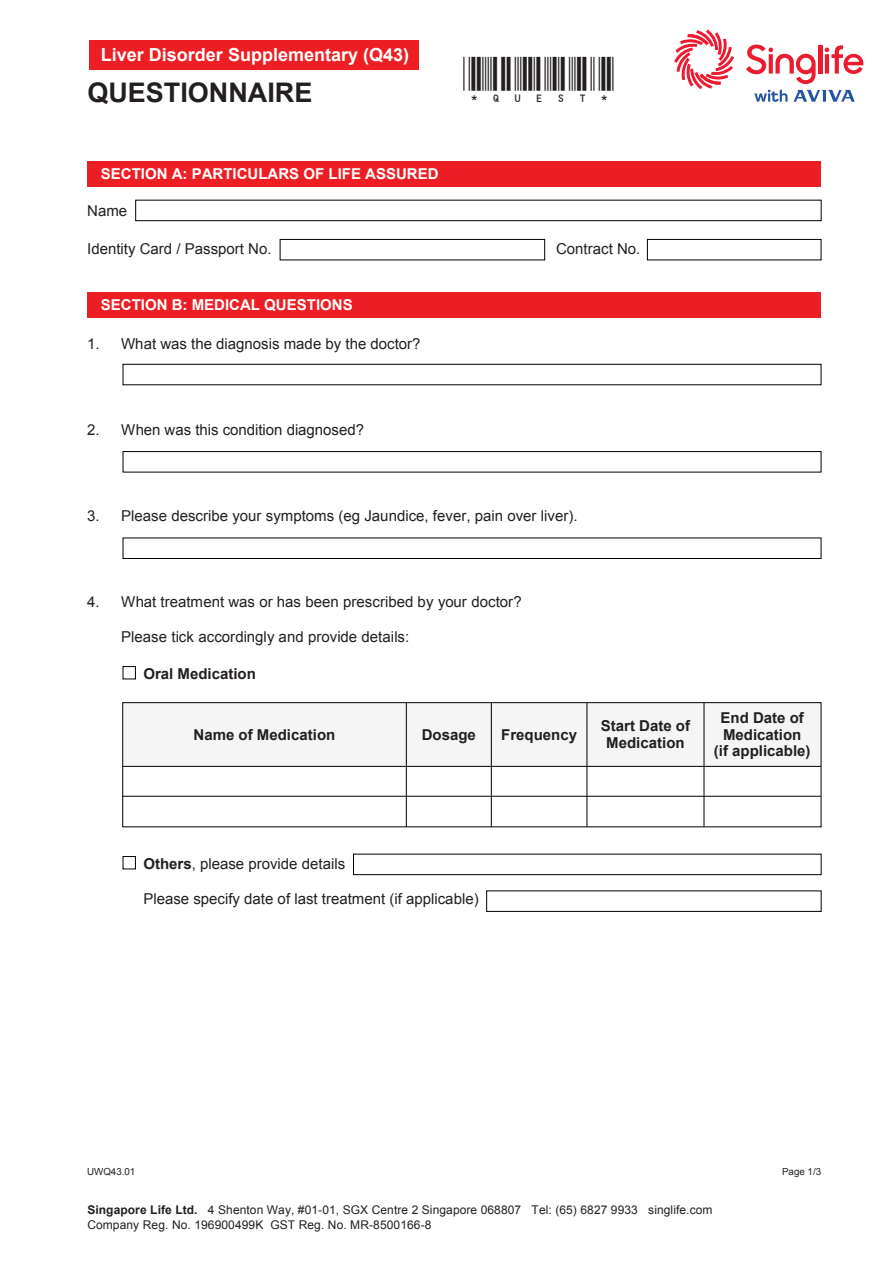
<style>
.page{position:relative;width:893px;height:1263px;background:#fff}
.page>*{position:absolute;margin:0;border:0;box-sizing:border-box;transform-origin:0 0}
.t1{font:45.15px "C39 Hr P36 Dl Tt";color:#231f20}
.t2{font:700 27px "Arial";color:#231f20}
.t3{font:700 18px "Arial";color:#fff}
.t4{font:15px "Arial";color:#231f20}
.t5{font:700 15px/16.6px "Arial";color:#231f20;text-align:center}
.t6{font:700 15px "Arial";color:#fff}
.t7{font:12px/15px "Arial";letter-spacing:.005em;color:#231f20}
.t8{font:9.75px "Arial";color:#231f20}
.s1{font-weight:700}
</style>
<div class="page">
<div style="left:87px;top:292px;width:734px;height:25px;background:#ed1f24"></div>
<div style="left:87px;top:161px;width:734px;height:26px;background:#ed1f24"></div>
<div style="left:89px;top:40px;width:329px;height:29px;background:#ed1f24"></div>
<div style="left:123px;top:856px;width:13px;height:13px;border:1px solid #000"></div>
<div style="left:123px;top:666px;width:13px;height:13px;border:1px solid #000"></div>
<div style="left:123px;top:703px;width:697px;height:63px;background:#f5f5f5"></div>
<div style="left:122px;top:702px;width:699px;height:125px;border:1px solid #000"></div>
<hr style="left:122px;top:796px;width:698px;height:1px;background:#000">
<hr style="left:123px;top:766px;width:697px;height:1px;background:#000">
<hr style="left:406px;top:703px;width:1px;height:124px;background:#000">
<hr style="left:491px;top:703px;width:1px;height:124px;background:#000">
<hr style="left:586px;top:703px;width:1px;height:124px;background:#000">
<hr style="left:703px;top:703px;width:1px;height:124px;background:#000">
<div style="left:135px;top:200px;width:686px;height:21px;border:1px solid #000"></div>
<div style="left:280px;top:239px;width:265px;height:21px;border:1px solid #000"></div>
<div style="left:647px;top:239px;width:174px;height:21px;border:1px solid #000"></div>
<div style="left:123px;top:364px;width:698px;height:21px;border:1px solid #000"></div>
<div style="left:123px;top:451px;width:698px;height:21px;border:1px solid #000"></div>
<div style="left:123px;top:538px;width:698px;height:21px;border:1px solid #000"></div>
<div style="left:353px;top:854px;width:468px;height:21px;border:1px solid #000"></div>
<div style="left:486px;top:891px;width:335px;height:21px;border:1px solid #000"></div>
<hr style="left:818px;top:45px;width:4px;height:29px;background:#ed1b30">
<svg style="left:824px;top:45px;width:39px;height:29px"></svg>
<svg style="left:746px;top:45px;width:69px;height:39px"></svg>
<svg style="left:674px;top:30px;width:60px;height:59px"></svg>
<svg style="left:793px;top:90px;width:61px;height:12px"></svg>
<svg style="left:754px;top:90px;width:33px;height:12px"></svg>
<p class="t3" style="left:101px;top:43px;width:310px">Liver Disorder Supplementary (Q43)</p>
<h2 class="t2" style="left:87px;top:75px;width:226px">QUESTIONNAIRE</h2>
<h1 class="t1" style="left:463px;top:56px;width:153px">*QUEST*</h1>
<p class="t6" style="left:101px;top:164px;width:339px">SECTION A: PARTICULARS OF LIFE ASSURED</p>
<p class="t4" style="left:87px;top:201px;width:42px">Name</p>
<p class="t4" style="left:87px;top:239px;width:186px">Identity Card / Passport No.</p>
<p class="t4" style="left:556px;top:239px;width:86px">Contract No.</p>
<p class="t6" style="left:101px;top:295px;width:253px">SECTION B: MEDICAL QUESTIONS</p>
<p class="t4" style="left:87px;top:333px;width:335px">1. What was the diagnosis made by the doctor?</p>
<p class="t4" style="left:87px;top:420px;width:278px">2. When was this condition diagnosed?</p>
<p class="t4" style="left:87px;top:506px;width:492px">3. Please describe your symptoms (eg Jaundice, fever, pain over liver).</p>
<p class="t4" style="left:87px;top:592px;width:436px">4. What treatment was or has been prescribed by your doctor?</p>
<p class="t4" style="left:121px;top:627px;width:289px">Please tick accordingly and provide details:</p>
<p class="t5" style="left:143px;top:666px;width:114px">Oral Medication</p>
<p class="t5" style="left:193px;top:727px;width:143px">Name of Medication</p>
<p class="t5" style="left:422px;top:727px;width:56px">Dosage</p>
<p class="t5" style="left:501px;top:727px;width:77px">Frequency</p>
<p class="t5" style="left:601px;top:718px;width:91px">Start Date of<br>Medication</p>
<p class="t5" style="left:713px;top:710px;width:98px">End Date of<br>Medication<br>(if applicable)</p>
<p class="t4" style="left:143px;top:854px;width:203px"><span class="s1">Others</span>, please provide details</p>
<p class="t4" style="left:143px;top:889px;width:337px">Please specify date of last treatment (if applicable)</p>
<p class="t8" style="left:87px;top:1166px;width:50px">UWQ43.01</p>
<p class="t8" style="left:782px;top:1166px;width:41px">Page 1/3</p>
<p class="t7" style="left:87px;top:1203px;width:626px"><span class="s1">Singapore Life Ltd.</span> 4 Shenton Way, #01-01, SGX Centre 2 Singapore 068807 Tel: (65) 6827 9933 singlife.com<br>Company Reg. No. 196900499K GST Reg. No. MR-8500166-8</p>
</div>
